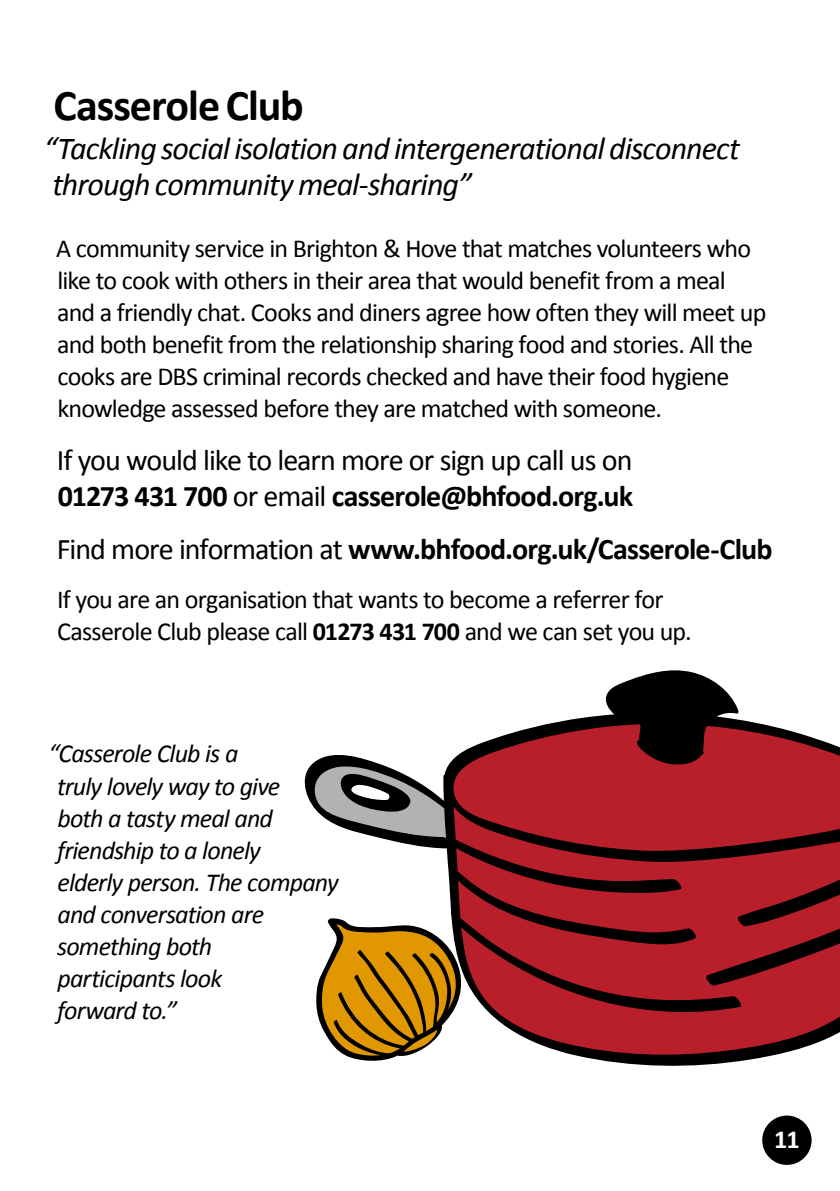
<style>
.page{position:relative;width:840px;height:1191px;background:#fff}
.page>*{position:absolute;margin:0;border:0;box-sizing:border-box;transform-origin:0 0}
.t1{font:700 44px "Calibri";letter-spacing:-.025em;color:#000}
.t2{font:italic 32px/36px "Calibri";letter-spacing:-.03em;color:#000}
.t3{font:30px/36px "Calibri";letter-spacing:-.035em;color:#000}
.t4{font:700 30px "Calibri";letter-spacing:-.025em;color:#000}
.t5{font:700 26.2px "Calibri";color:#fff}
.t6{font:26px/32px "Calibri";letter-spacing:-.03em;color:#000}
.t7{font:italic 26px/32px "Calibri";letter-spacing:-.03em;color:#000}
.s1{font-weight:700}
.s2{font-weight:400}
</style>
<div class="page">
<svg style="left:317px;top:670px;width:522px;height:396px;fill:#b91e2b"></svg>
<svg style="left:304px;top:760px;width:145px;height:84px"></svg>
<svg style="left:316px;top:918px;width:147px;height:144px"></svg>
<div style="left:761px;top:1115px;width:50px;height:49px;background:#000;border-radius:50%"></div>
<h1 class="t1" style="left:53px;top:78px;width:252px">Casserole Club</h1>
<p class="t2" style="left:44px;top:129px;width:697px">“Tackling social isolation and intergenerational disconnect through community meal-sharing”</p>
<p class="t6" style="left:56px;top:233px;width:711px">A community service in Brighton &amp; Hove that matches volunteers who like to cook with others in their area that would benefit from a meal and a friendly chat. Cooks and diners agree how often they will meet up and both benefit from the relationship sharing food and stories. All the cooks are DBS criminal records checked and have their food hygiene knowledge assessed before they are matched with someone.</p>
<p class="t3" style="left:57px;top:442px;width:577px">If you would like to learn more or sign up call us on<br><span class="s1">01273 431 700</span> or email <span class="s1">casserole@bhfood.org.uk</span></p>
<p class="t4" style="left:57px;top:531px;width:717px"><span class="s2">Find more information at</span> www.bhfood.org.uk/Casserole-Club</p>
<p class="t6" style="left:57px;top:584px;width:636px">If you are an organisation that wants to become a referrer for<br>Casserole Club please call <span class="s1">01273 431 700</span> and we can set you up.</p>
<p class="t7" style="left:57px;top:736px;width:283px;text-indent:-9px">“Casserole Club is a<br>truly lovely way to give<br>both a tasty meal and friendship to a lonely<br>elderly person. The company and conversation are something both<br>participants look<br>forward to.”</p>
<p class="t5" style="left:773px;top:1122px;width:27px">11</p>
</div>
